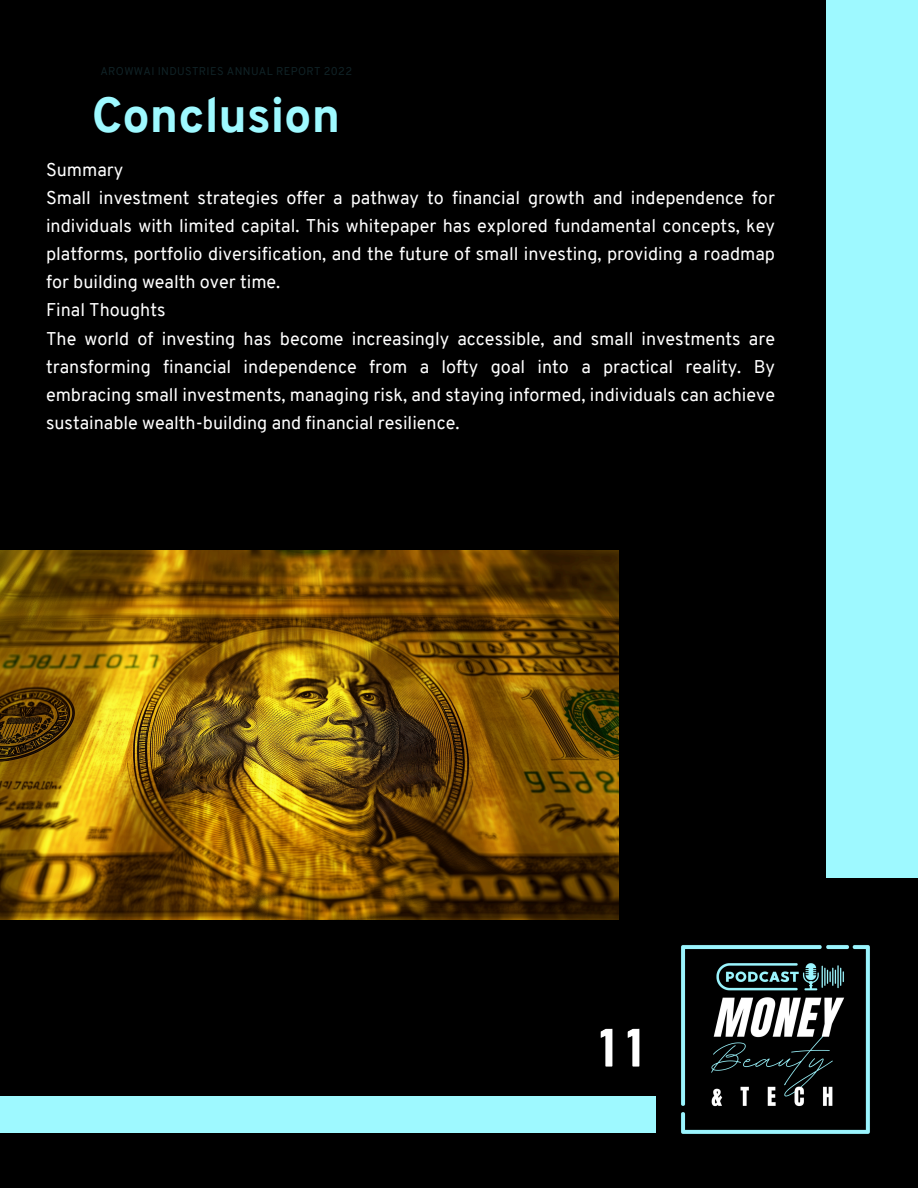
<style>
.page{position:relative;width:918px;height:1188px;background:#000}
.page>*{position:absolute;margin:0;border:0;box-sizing:border-box;transform-origin:0 0}
.t1{font:800 48px "Overpass";color:#9ef9ff}
.t2{font:18px/28.2px "Overpass";color:#fff}
.t3{font:11.1px "Overpass";letter-spacing:.03em;color:#102226}
</style>
<div class="page">
<img style="left:0;top:550px;width:619px;height:369px">
<div style="left:0;top:1096px;width:655px;height:37px;background:#9ef9ff"></div>
<div style="left:826px;top:0;width:92px;height:878px;background:#9ef9ff"></div>
<img style="left:681px;top:945px;width:189px;height:189px">
<img style="left:600px;top:1028px;width:40px;height:39px">
<p class="t3" style="left:100px;top:67px;width:253px">AROWWAI INDUSTRIES ANNUAL REPORT 2022</p>
<h1 class="t1" style="left:92px;top:96px;width:250px">Conclusion</h1>
<h2 class="t2" style="left:46px;top:157px;width:731px">Summary<br>Small investment strategies offer a pathway to financial growth and independence for individuals with limited capital. This whitepaper has explored fundamental concepts, key platforms, portfolio diversification, and the future of small investing, providing a roadmap for building wealth over time.<br>Final Thoughts<br>The world of investing has become increasingly accessible, and small investments are transforming financial independence from a lofty goal into a practical reality. By embracing small investments, managing risk, and staying informed, individuals can achieve sustainable wealth-building and financial resilience.</h2>
</div>
